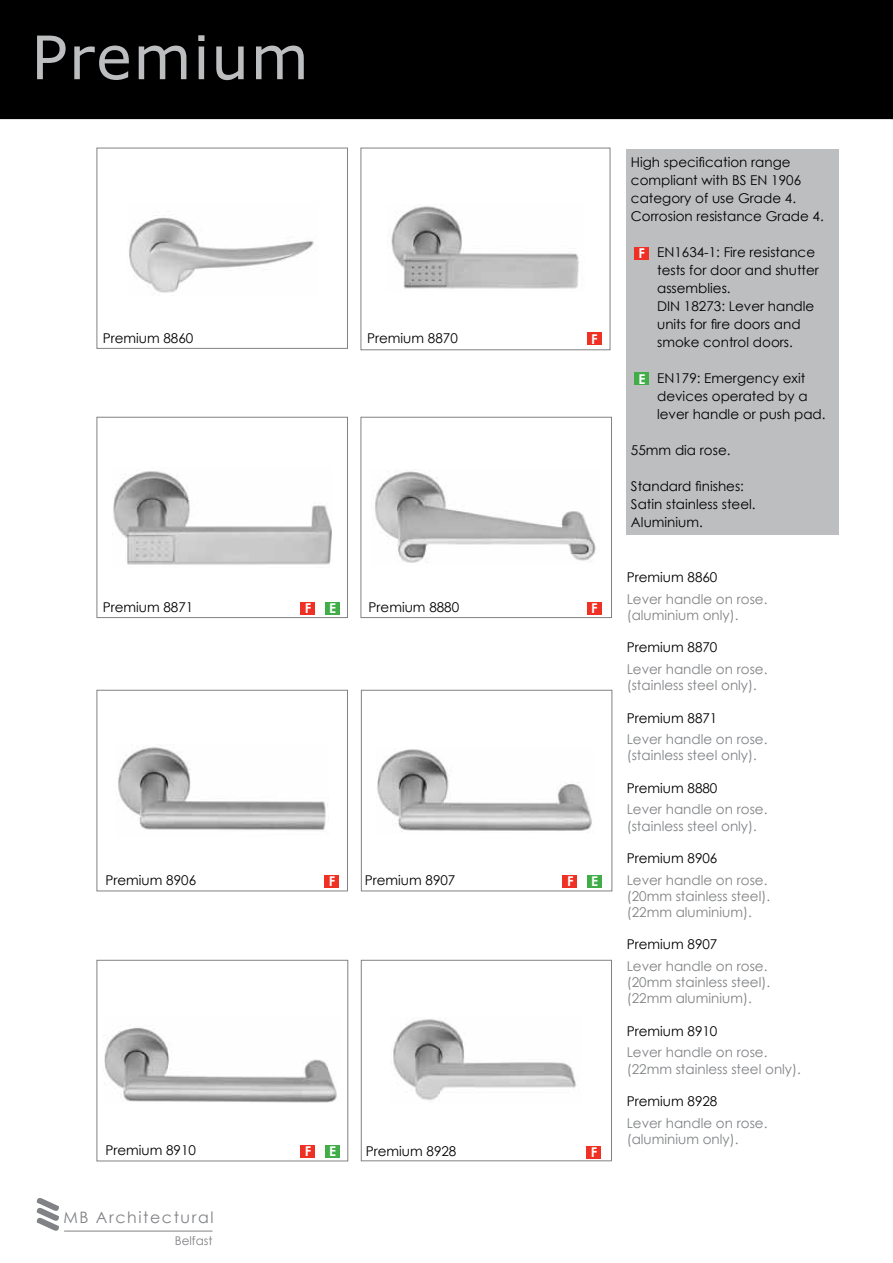
<style>
.page{position:relative;width:893px;height:1263px;background:#fff}
.page>*{position:absolute;margin:0;border:0;box-sizing:border-box;transform-origin:0 0}
.t1{font:60px "Verdana";letter-spacing:.025em;color:#bcbec0}
.t2{font:15.75px "Century Gothic";letter-spacing:.1em;color:#808285}
.t3{font:13.5px/18px "Century Gothic";color:#000}
.t4{font:13.5px/16.2px "Century Gothic";color:#808285}
.t5{font:700 13.5px "Century Gothic";color:#fff}
.t6{font:12px "Century Gothic";color:#808285}
</style>
<div class="page">
<div style="left:97px;top:148px;width:251px;height:201px;border:1px solid #808285"></div>
<div style="left:0;top:0;width:891px;height:119px;background:#000"></div>
<div style="left:361px;top:960px;width:251px;height:201px;border:1px solid #808285"></div>
<div style="left:97px;top:417px;width:251px;height:201px;border:1px solid #808285"></div>
<div style="left:361px;top:417px;width:251px;height:201px;border:1px solid #808285"></div>
<div style="left:97px;top:690px;width:251px;height:201px;border:1px solid #808285"></div>
<div style="left:361px;top:690px;width:251px;height:201px;border:1px solid #808285"></div>
<div style="left:97px;top:960px;width:251px;height:201px;border:1px solid #808285"></div>
<div style="left:361px;top:148px;width:249px;height:202px;border:1px solid #808285"></div>
<div style="left:587px;top:333px;width:14px;height:12px;background:#ee3124"></div>
<div style="left:301px;top:602px;width:14px;height:13px;background:#ee3124"></div>
<div style="left:325px;top:602px;width:14px;height:13px;background:#41ad49"></div>
<div style="left:324px;top:875px;width:15px;height:12px;background:#ee3124"></div>
<div style="left:587px;top:1146px;width:14px;height:12px;background:#ee3124"></div>
<div style="left:587px;top:602px;width:14px;height:13px;background:#ee3124"></div>
<img style="left:129px;top:217px;width:185px;height:76px">
<img style="left:391px;top:206px;width:188px;height:83px">
<img style="left:112px;top:471px;width:220px;height:94px">
<img style="left:375px;top:471px;width:221px;height:92px">
<img style="left:118px;top:746px;width:210px;height:85px">
<div style="left:563px;top:875px;width:14px;height:12px;background:#ee3124"></div>
<div style="left:587px;top:875px;width:14px;height:12px;background:#41ad49"></div>
<img style="left:377px;top:749px;width:215px;height:83px">
<div style="left:301px;top:1145px;width:14px;height:13px;background:#ee3124"></div>
<div style="left:325px;top:1145px;width:14px;height:13px;background:#41ad49"></div>
<img style="left:103px;top:1028px;width:234px;height:75px">
<img style="left:393px;top:1019px;width:184px;height:82px">
<svg style="left:891px;top:0;width:2px;height:119px"></svg>
<svg style="left:36px;top:1198px;width:23px;height:33px"></svg>
<hr style="left:64px;top:1231px;width:149px;height:1px;background:#808285">
<div style="left:627px;top:149px;width:212px;height:386px;background:#bcbec0"></div>
<div style="left:634px;top:247px;width:15px;height:12px;background:#ee3124"></div>
<div style="left:634px;top:373px;width:15px;height:12px;background:#41ad49"></div>
<h1 class="t1" style="left:31px;top:19px;width:279px">Premium</h1>
<p class="t3" style="left:103px;top:329px;width:92px">Premium 8860</p>
<p class="t3" style="left:367px;top:329px;width:92px">Premium 8870</p>
<p class="t5" style="left:591px;top:328px;width:8px">F</p>
<p class="t3" style="left:103px;top:598px;width:92px">Premium 8871</p>
<p class="t5" style="left:305px;top:598px;width:8px">F</p>
<p class="t5" style="left:329px;top:598px;width:9px">E</p>
<p class="t3" style="left:368px;top:598px;width:92px">Premium 8880</p>
<p class="t5" style="left:591px;top:598px;width:8px">F</p>
<p class="t3" style="left:105px;top:871px;width:92px">Premium 8906</p>
<p class="t5" style="left:329px;top:871px;width:8px">F</p>
<p class="t3" style="left:365px;top:871px;width:92px">Premium 8907</p>
<p class="t5" style="left:567px;top:871px;width:8px">F</p>
<p class="t5" style="left:591px;top:871px;width:9px">E</p>
<p class="t3" style="left:105px;top:1141px;width:92px">Premium 8910</p>
<p class="t3" style="left:366px;top:1142px;width:92px">Premium 8928</p>
<p class="t5" style="left:591px;top:1141px;width:8px">F</p>
<p class="t5" style="left:305px;top:1141px;width:8px">F</p>
<p class="t5" style="left:329px;top:1141px;width:9px">E</p>
<p class="t2" style="left:63px;top:1206px;width:152px">MB Architectural</p>
<p class="t6" style="left:175px;top:1232px;width:39px">Belfast</p>
<p class="t3" style="left:631px;top:153px;width:194px">High specification range compliant with BS EN 1906 category of use Grade 4.<br>Corrosion resistance Grade 4.</p>
<p class="t3" style="left:657px;top:243px;width:163px">EN1634-1: Fire resistance tests for door and shutter assemblies.<br>DIN 18273: Lever handle units for fire doors and smoke control doors.</p>
<p class="t3" style="left:657px;top:369px;width:170px">EN179: Emergency exit devices operated by a lever handle or push pad.</p>
<p class="t3" style="left:631px;top:441px;width:101px">55mm dia rose.</p>
<p class="t3" style="left:631px;top:477px;width:126px">Standard finishes:<br>Satin stainless steel.<br>Aluminium.</p>
<p class="t5" style="left:638px;top:243px;width:8px">F</p>
<p class="t5" style="left:638px;top:368px;width:9px">E</p>
<p class="t3" style="left:627px;top:568px;width:92px">Premium 8860</p>
<p class="t4" style="left:627px;top:590px;width:142px">Lever handle on rose. (aluminium only).</p>
<p class="t3" style="left:627px;top:638px;width:92px">Premium 8870</p>
<p class="t4" style="left:627px;top:661px;width:142px">Lever handle on rose. (stainless steel only).</p>
<p class="t3" style="left:627px;top:708px;width:92px">Premium 8871</p>
<p class="t4" style="left:627px;top:731px;width:142px">Lever handle on rose. (stainless steel only).</p>
<p class="t3" style="left:627px;top:779px;width:92px">Premium 8880</p>
<p class="t4" style="left:627px;top:801px;width:142px">Lever handle on rose. (stainless steel only).</p>
<p class="t3" style="left:627px;top:849px;width:92px">Premium 8906</p>
<p class="t4" style="left:627px;top:871px;width:145px">Lever handle on rose. (20mm stainless steel). (22mm aluminium).</p>
<p class="t3" style="left:627px;top:935px;width:92px">Premium 8907</p>
<p class="t4" style="left:627px;top:958px;width:145px">Lever handle on rose. (20mm stainless steel). (22mm aluminium).</p>
<p class="t3" style="left:627px;top:1022px;width:92px">Premium 8910</p>
<p class="t4" style="left:627px;top:1044px;width:176px">Lever handle on rose. (22mm stainless steel only).</p>
<p class="t3" style="left:627px;top:1092px;width:92px">Premium 8928</p>
<p class="t4" style="left:627px;top:1114px;width:142px">Lever handle on rose. (aluminium only).</p>
</div>
